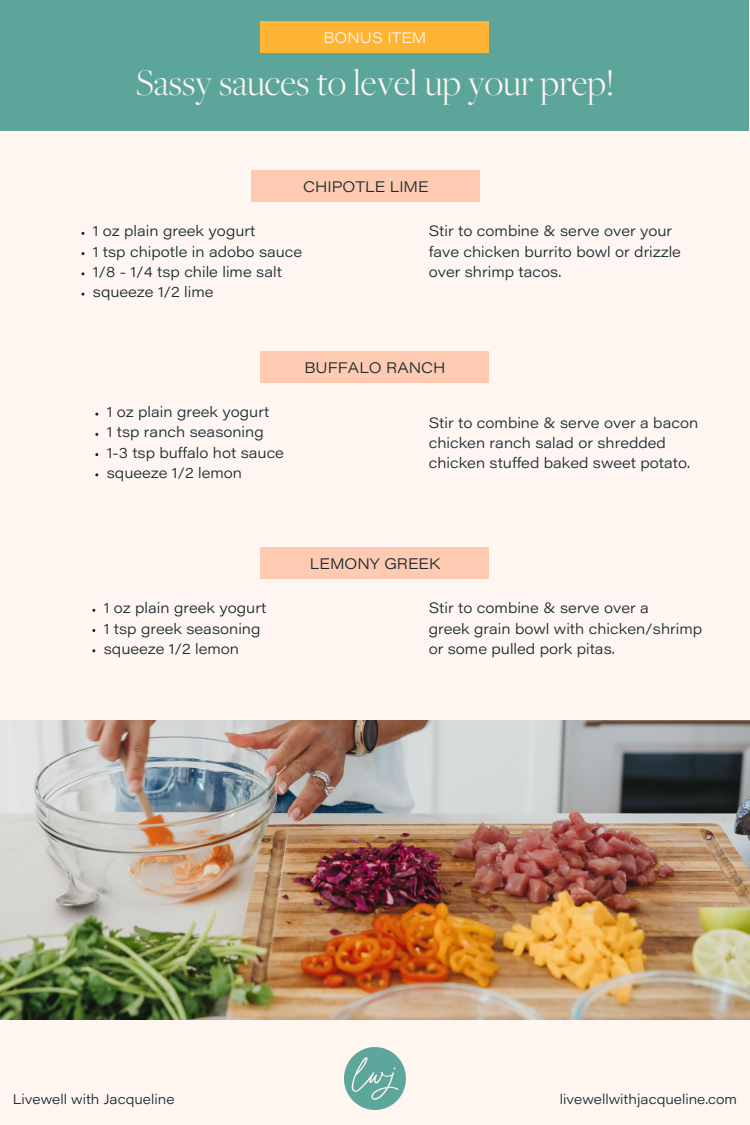
<style>
.page{position:relative;width:750px;height:1125px;background:#fff6f2}
.page>*{position:absolute;margin:0;border:0;box-sizing:border-box;transform-origin:0 0}
.t1{font:300 39px "Freight Big Pro";color:#fff6f2}
.t2{font:300 15px "Acumin Pro Wide";color:#182a2e}
.t3{font:300 15px "Acumin Pro Wide";color:#fff6f2}
.t4{font:300 14.7px/20.2px "Acumin Pro Wide";color:#182a2e}
.t5{font:300 13.7px "Acumin Pro Wide";color:#182a2e}
</style>
<div class="page">
<div style="left:0;top:0;width:749px;height:130px;background:#5ca59a"></div>
<img style="left:344px;top:1048px;width:62px;height:61px">
<div style="left:260px;top:21px;width:229px;height:31px;background:#ffb433"></div>
<div style="left:251px;top:170px;width:229px;height:32px;background:#fecab2"></div>
<div style="left:260px;top:351px;width:229px;height:31px;background:#fecab2"></div>
<div style="left:260px;top:547px;width:229px;height:32px;background:#fecab2"></div>
<img style="left:0;top:720px;width:750px;height:300px">
<p class="t3" style="left:323px;top:32px;width:105px">BONUS ITEM</p>
<h1 class="t1" style="left:135px;top:62px;width:481px">Sassy sauces to level up your prep!</h1>
<p class="t2" style="left:303px;top:181px;width:127px">CHIPOTLE LIME</p>
<p class="t4" style="left:93px;top:223px;width:211px">1 oz plain greek yogurt<br>1 tsp chipotle in adobo sauce<br>1/8 - 1/4 tsp chile lime salt squeeze 1/2 lime</p>
<p class="t4" style="left:429px;top:223px;width:254px">Stir to combine &amp; serve over your fave chicken burrito bowl or drizzle over shrimp tacos.</p>
<p class="t4" style="left:107px;top:404px;width:179px">1 oz plain greek yogurt<br>1 tsp ranch seasoning<br>1-3 tsp buffalo hot sauce squeeze 1/2 lemon</p>
<p class="t2" style="left:304px;top:362px;width:143px">BUFFALO RANCH</p>
<p class="t4" style="left:429px;top:414px;width:271px">Stir to combine &amp; serve over a bacon chicken ranch salad or shredded chicken stuffed baked sweet potato.</p>
<p class="t4" style="left:104px;top:600px;width:164px">1 oz plain greek yogurt<br>1 tsp greek seasoning squeeze 1/2 lemon</p>
<p class="t2" style="left:310px;top:558px;width:132px">LEMONY GREEK</p>
<p class="t4" style="left:429px;top:600px;width:275px">Stir to combine &amp; serve over a<br>greek grain bowl with chicken/shrimp or some pulled pork pitas.</p>
<p class="t5" style="left:13px;top:1093px;width:163px">Livewell with Jacqueline</p>
<p class="t5" style="left:560px;top:1093px;width:179px">livewellwithjacqueline.com</p>
</div>
